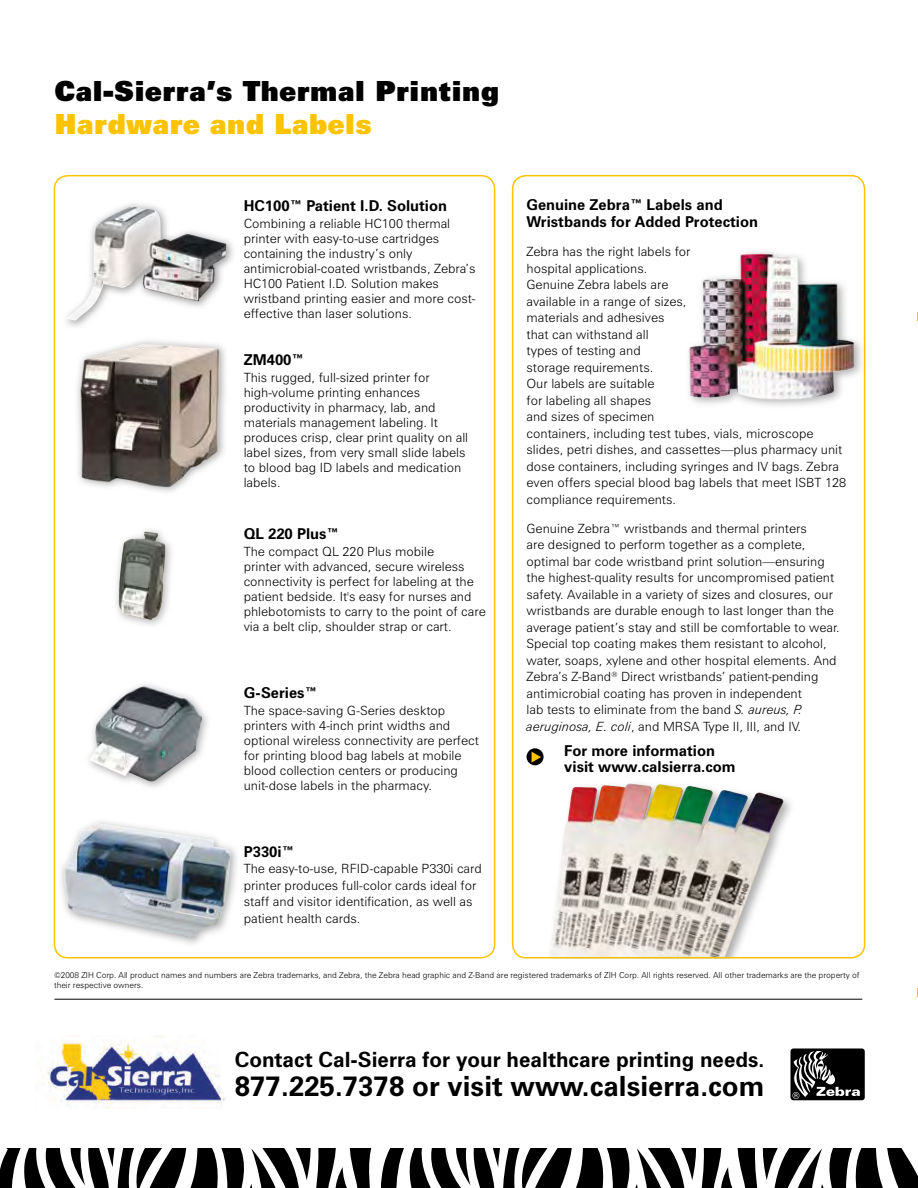
<style>
.page{position:relative;width:918px;height:1188px;background:#fff}
.page>*{position:absolute;margin:0;border:0;box-sizing:border-box;transform-origin:0 0}
.t1{font:700 27.9px "Zurich BT";color:#000}
.t2{font:900 27.75px/33.3px "Zurich BT";color:#000}
.t3{font:700 21px "Zurich BT";color:#000}
.t4{font:700 15px/16.5px "Zurich BT";color:#000}
.t5{font:300 12.75px/16.5px "Zurich BT";color:#000}
.t6{font:300 8.25px/9.9px "Zurich BT";color:#000}
.s1{color:#fdc300}
.s2{font-style:italic}
</style>
<div class="page">
<svg style="left:527px;top:748px;width:17px;height:17px"></svg>
<svg style="left:532px;top:752px;width:9px;height:11px"></svg>
<svg style="left:550px;top:783px;width:241px;height:173px"></svg>
<img style="left:571px;top:784px;width:58px;height:38px">
<div style="left:512px;top:175px;width:353px;height:784px;border:2px solid #fdc300;border-radius:14px"></div>
<svg style="left:0;top:1148px;width:372px;height:40px"></svg>
<svg style="left:381px;top:1148px;width:537px;height:40px"></svg>
<hr style="left:54px;top:999px;width:808px;height:1px;background:#000">
<div style="left:790px;top:1049px;width:75px;height:51px;background:#000;border-radius:3px"></div>
<svg style="left:792px;top:1051px;width:68px;height:48px"></svg>
<svg style="left:66px;top:203px;width:167px;height:124px"></svg>
<img style="left:108px;top:207px;width:24px;height:10px">
<img style="left:77px;top:340px;width:149px;height:152px">
<svg style="left:116px;top:530px;width:56px;height:95px"></svg>
<img style="left:121px;top:531px;width:24px;height:32px">
<svg style="left:89px;top:684px;width:119px;height:104px"></svg>
<img style="left:122px;top:686px;width:22px;height:11px">
<img style="left:64px;top:823px;width:167px;height:115px">
<div style="left:684px;top:248px;width:214px;height:188px;background:#fff"></div>
<img style="left:688px;top:241px;width:178px;height:166px">
<img style="left:43px;top:1036px;width:182px;height:72px">
<p class="t2" style="left:54px;top:74px;width:447px">Cal-Sierra’s Thermal Printing<br><span class="s1">Hardware and Labels</span></p>
<p class="t4" style="left:244px;top:197px;width:205px">HC100™ Patient I.D. Solution</p>
<p class="t5" style="left:244px;top:216px;width:233px;line-height:15px">Combining a reliable HC100 thermal printer with easy-to-use cartridges containing the industry’s only antimicrobial-coated wristbands, Zebra’s HC100 Patient I.D. Solution makes wristband printing easier and more cost&shy;effective than laser solutions.</p>
<p class="t4" style="left:244px;top:351px;width:62px">ZM400™</p>
<p class="t5" style="left:244px;top:370px;width:226px;line-height:15px">This rugged, full-sized printer for high-volume printing enhances productivity in pharmacy, lab, and materials management labeling. It produces crisp, clear print quality on all label sizes, from very small slide labels to blood bag ID labels and medication labels.</p>
<p class="t4" style="left:244px;top:525px;width:97px">QL 220 Plus™</p>
<p class="t5" style="left:244px;top:544px;width:244px;line-height:15px">The compact QL 220 Plus mobile<br>printer with advanced, secure wireless connectivity is perfect for labeling at the patient bedside. It's easy for nurses and phlebotomists to carry to the point of care via a belt clip, shoulder strap or cart.</p>
<p class="t4" style="left:244px;top:685px;width:75px">G-Series™</p>
<p class="t5" style="left:244px;top:703px;width:237px;line-height:15px">The space-saving G-Series desktop printers with 4-inch print widths and optional wireless connectivity are perfect for printing blood bag labels at mobile blood collection centers or producing unit-dose labels in the pharmacy.</p>
<p class="t4" style="left:244px;top:843px;width:52px">P330i™</p>
<p class="t5" style="left:244px;top:860px;width:240px">The easy-to-use, RFID-capable P330i card printer produces full-color cards ideal for staff and visitor identification, as well as patient health cards.</p>
<p class="t4" style="left:526px;top:197px;width:233px">Genuine Zebra™ Labels and<br>Wristbands for Added Protection</p>
<p class="t5" style="left:526px;top:243px;width:321px">Zebra has the right labels for<br>hospital applications.<br>Genuine Zebra labels are<br>available in a range of sizes,<br>materials and adhesives<br>that can withstand all<br>types of testing and<br>storage requirements.<br>Our labels are suitable<br>for labeling all shapes<br>and sizes of specimen<br>containers, including test tubes, vials, microscope slides, petri dishes, and cassettes—plus pharmacy unit dose containers, including syringes and IV bags. Zebra even offers special blood bag labels that meet ISBT 128 compliance requirements.</p>
<p class="t5" style="left:526px;top:520px;width:315px">Genuine Zebra™ wristbands and thermal printers<br>are designed to perform together as a complete, optimal bar code wristband print solution—ensuring the highest-quality results for uncompromised patient safety. Available in a variety of sizes and closures, our wristbands are durable enough to last longer than the average patient’s stay and still be comfortable to wear.<br>Special top coating makes them resistant to alcohol, water, soaps, xylene and other hospital elements. And Zebra’s Z-Band<sup>®</sup> Direct wristbands’ patient-pending antimicrobial coating has proven in independent<br>lab tests to eliminate from the band <span class="s2">S. aureus, P. aeruginosa, E. coli</span>, and MRSA Type II, III, and IV.</p>
<p class="t4" style="left:564px;top:742px;width:173px">For more information visit www.calsierra.com</p>
<p class="t6" style="left:54px;top:970px;width:807px">©2008 ZIH Corp. All product names and numbers are Zebra trademarks, and Zebra, the Zebra head graphic and Z-Band are registered trademarks of ZIH Corp. All rights reserved. All other trademarks are the property of their respective owners.</p>
<p class="t3" style="left:235px;top:1047px;width:531px">Contact Cal-Sierra for your healthcare printing needs.</p>
<p class="t1" style="left:235px;top:1069px;width:531px">877.225.7378 or visit www.calsierra.com</p>
</div>
